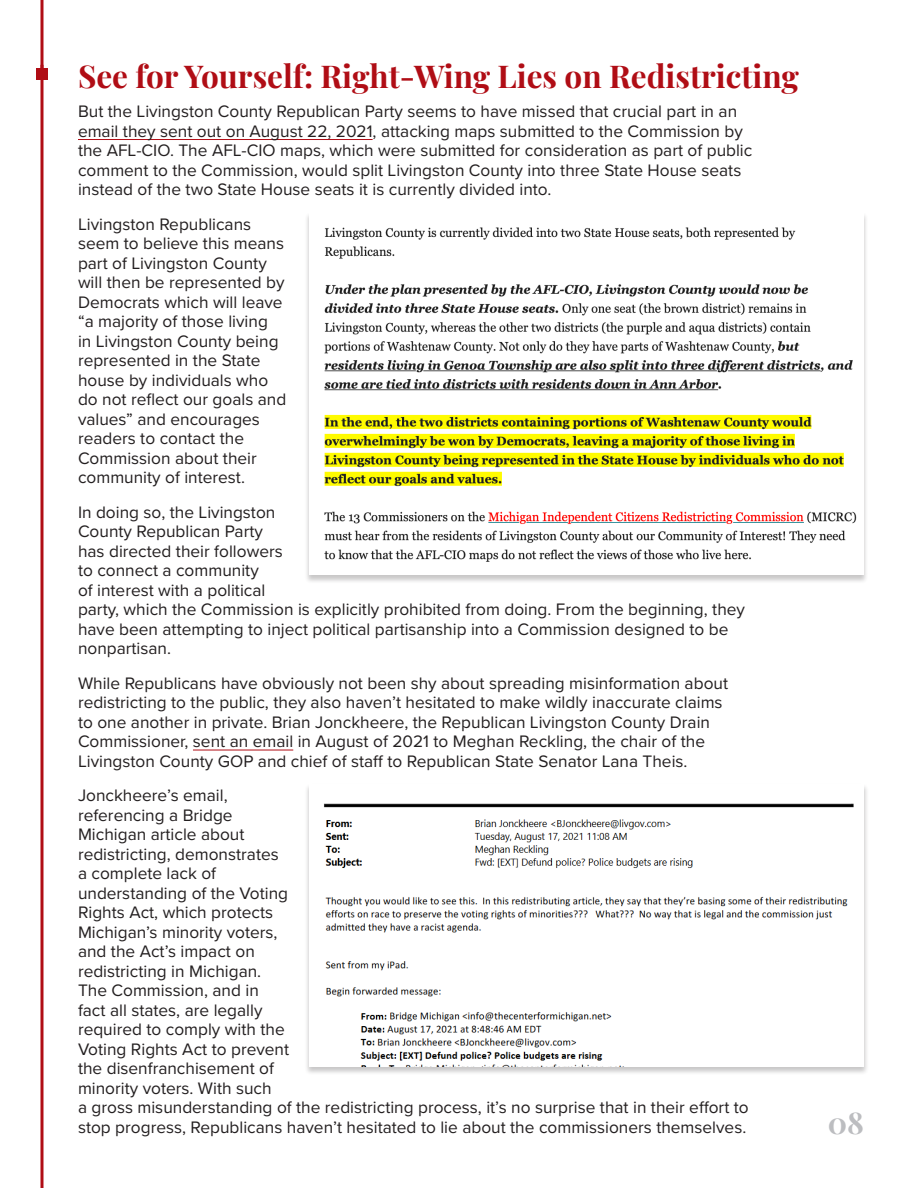
<style>
.page{position:relative;width:918px;height:1188px;background:#fff}
.page>*{position:absolute;margin:0;border:0;box-sizing:border-box;transform-origin:0 0}
.t1{font:700 31.5px "Playfair Display";color:#b00d15}
.t2{font:700 30px "Playfair Display";color:#bcbdc0}
.t3{font:17.25px/19.5px "Proxima Nova";color:#231f20}
</style>
<div class="page">
<hr style="left:40px;top:0;width:3px;height:74px;background:#b00d15">
<div style="left:36px;top:68px;width:12px;height:12px;background:#b00d15"></div>
<hr style="left:40px;top:65px;width:3px;height:1123px;background:#b00d15">
<hr style="left:78px;top:139px;width:295px;height:1px;background:#b00d15">
<hr style="left:193px;top:750px;width:100px;height:1px;background:#b00d15">
<div style="left:305px;top:212px;width:563px;height:371px;background:#231f20;opacity:.25"></div>
<img style="left:309px;top:212px;width:555px;height:363px">
<div style="left:305px;top:784px;width:564px;height:291px;background:#231f20;opacity:.25"></div>
<img style="left:309px;top:784px;width:555px;height:283px">
<p class="t1" style="left:78px;top:51px;width:722px">See for Yourself: Right-Wing Lies on Redistricting</p>
<p class="t3" style="left:78px;top:101px;width:676px">But the Livingston County Republican Party seems to have missed that crucial part in an email they sent out on August 22, 2021, attacking maps submitted to the Commission by the AFL-CIO. The AFL-CIO maps, which were submitted for consideration as part of public comment to the Commission, would split Livingston County into three State House seats instead of the two State House seats it is currently divided into.</p>
<p class="t3" style="left:78px;top:214px;width:210px">Livingston Republicans seem to believe this means part of Livingston County will then be represented by<br>Democrats which will leave “a majority of those living<br>in Livingston County being represented in the State house by individuals who do not reflect our goals and values” and encourages readers to contact the<br>Commission about their community of interest.</p>
<p class="t3" style="left:78px;top:502px;width:669px">In doing so, the Livingston<br>County Republican Party<br>has directed their followers<br>to connect a community<br>of interest with a political<br>party, which the Commission is explicitly prohibited from doing. From the beginning, they have been attempting to inject political partisanship into a Commission designed to be nonpartisan.</p>
<p class="t3" style="left:78px;top:673px;width:652px">While Republicans have obviously not been shy about spreading misinformation about redistricting to the public, they also haven’t hesitated to make wildly inaccurate claims to one another in private. Brian Jonckheere, the Republican Livingston County Drain Commissioner, sent an email in August of 2021 to Meghan Reckling, the chair of the Livingston County GOP and chief of staff to Republican State Senator Lana Theis.</p>
<p class="t3" style="left:78px;top:785px;width:672px">Jonckheere’s email,<br>referencing a Bridge<br>Michigan article about<br>redistricting, demonstrates<br>a complete lack of<br>understanding of the Voting<br>Rights Act, which protects<br>Michigan’s minority voters,<br>and the Act’s impact on<br>redistricting in Michigan.<br>The Commission, and in<br>fact all states, are legally<br>required to comply with the<br>Voting Rights Act to prevent<br>the disenfranchisement of<br>minority voters. With such<br>a gross misunderstanding of the redistricting process, it’s no surprise that in their effort to stop progress, Republicans haven’t hesitated to lie about the commissioners themselves.</p>
<p class="t2" style="left:828px;top:1099px;width:38px">08</p>
</div>
